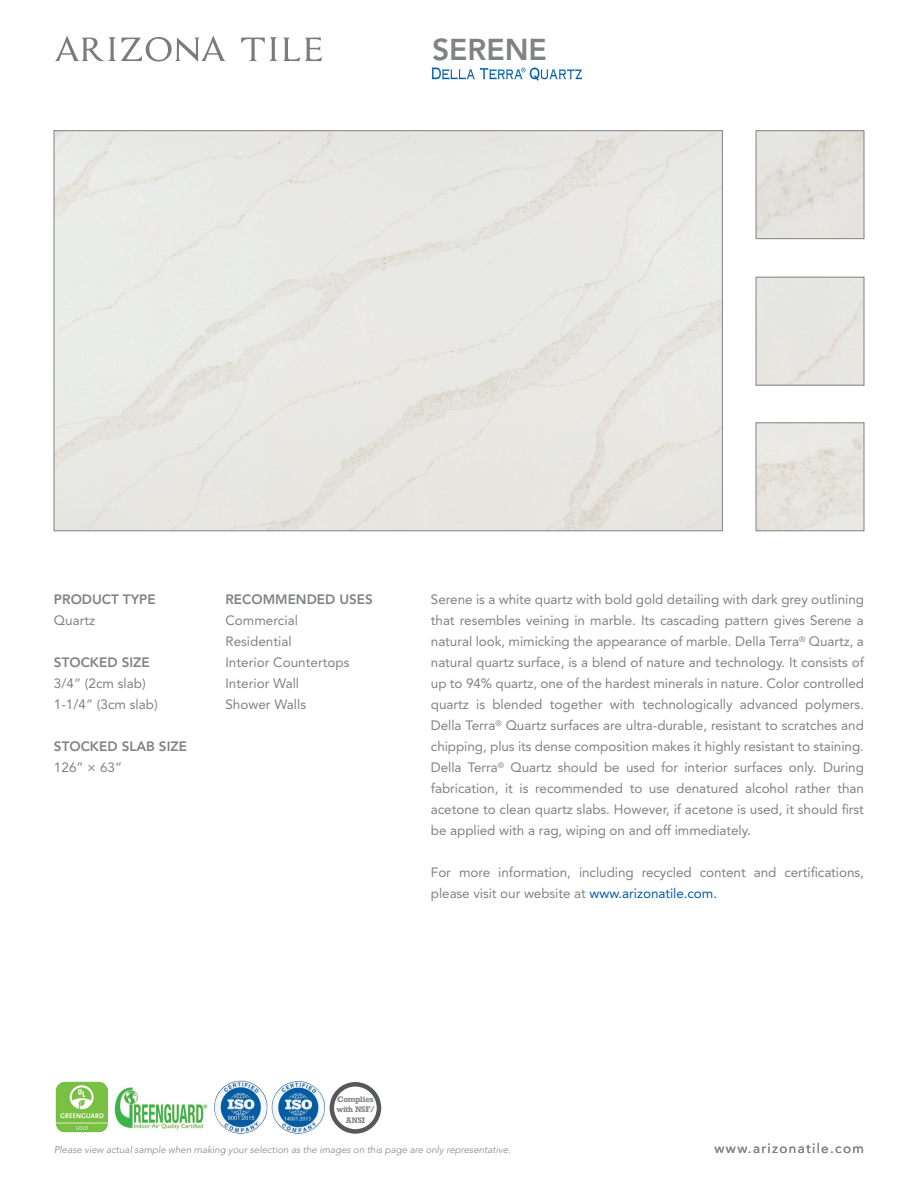
<style>
.page{position:relative;width:918px;height:1188px;background:#fff}
.page>*{position:absolute;margin:0;border:0;box-sizing:border-box;transform-origin:0 0}
.t1{font:800 30px "Avenir LT Std";color:#808285}
.t2{font:13.5px/21px "Avenir LT Std";letter-spacing:-.005em;color:#808285}
.t3{font:800 13.5px "Avenir LT Std";color:#808285}
.t4{font:13.5px "Avenir LT Std";letter-spacing:.1em;color:#808285}
.t5{font:italic 300 9.75px "Avenir LT Std";color:#808285}
.t6{font:700 7.5px/10.5px "Rockwell";letter-spacing:-.035em;color:#808285;text-align:center}
.s1{color:#015dab}
</style>
<div class="page">
<svg style="left:55px;top:35px;width:171px;height:27px"></svg>
<svg style="left:241px;top:37px;width:81px;height:24px"></svg>
<svg style="left:432px;top:68px;width:150px;height:13px"></svg>
<img style="left:55px;top:1081px;width:53px;height:52px">
<img style="left:114px;top:1087px;width:94px;height:43px">
<img style="left:214px;top:1080px;width:54px;height:54px">
<img style="left:272px;top:1081px;width:53px;height:53px">
<div style="left:330px;top:1082px;width:51px;height:52px;border:4px solid #57585a;border-radius:50%"></div>
<img style="left:758px;top:132px;width:104px;height:105px">
<div style="left:756px;top:130px;width:108px;height:109px;border:1px solid #808285"></div>
<div style="left:758px;top:279px;width:104px;height:104px;background:#e6e6e1"></div>
<div style="left:756px;top:277px;width:108px;height:108px;border:1px solid #808285"></div>
<img style="left:758px;top:425px;width:104px;height:104px">
<div style="left:756px;top:423px;width:108px;height:108px;border:1px solid #808285"></div>
<div style="left:56px;top:132px;width:665px;height:397px;background:#e8e8e3"></div>
<h1 class="t1" style="left:432px;top:32px;width:116px">SERENE</h1>
<p class="t3" style="left:54px;top:592px;width:103px">PRODUCT TYPE</p>
<p class="t2" style="left:54px;top:610px;width:43px">Quartz</p>
<p class="t3" style="left:54px;top:655px;width:97px">STOCKED SIZE</p>
<p class="t2" style="left:54px;top:673px;width:105px">3/4” (2cm slab)<br>1-1/4” (3cm slab)</p>
<p class="t3" style="left:54px;top:739px;width:134px">STOCKED SLAB SIZE</p>
<p class="t2" style="left:54px;top:757px;width:70px">126” × 63”</p>
<p class="t3" style="left:225px;top:592px;width:149px">RECOMMENDED USES</p>
<p class="t2" style="left:225px;top:610px;width:126px">Commercial<br>Residential<br>Interior Countertops<br>Interior Wall<br>Shower Walls</p>
<p class="t2" style="left:431px;top:589px;width:435px;text-align:justify">Serene is a white quartz with bold gold detailing with dark grey outlining that resembles veining in marble. Its cascading pattern gives Serene a natural look, mimicking the appearance of marble. Della Terra<sup>®</sup> Quartz, a natural quartz surface, is a blend of nature and technology. It consists of up to 94% quartz, one of the hardest minerals in nature. Color controlled quartz is blended together with technologically advanced polymers.<br>Della Terra<sup>®</sup> Quartz surfaces are ultra-durable, resistant to scratches and chipping, plus its dense composition makes it highly resistant to staining.<br>Della Terra<sup>®</sup> Quartz should be used for interior surfaces only. During fabrication, it is recommended to use denatured alcohol rather than acetone to clean quartz slabs. However, if acetone is used, it should first be applied with a rag, wiping on and off immediately.</p>
<p class="t2" style="left:431px;top:862px;width:435px">For more information, including recycled content and certifications, please visit our website at <span class="s1">www.arizonatile.com.</span></p>
<p class="t6" style="left:337px;top:1094px;width:40px">Complies with NSF/<br>ANSI</p>
<p class="t5" style="left:54px;top:1144px;width:458px">Please view actual sample when making your selection as the images on this page are only representative.</p>
<p class="t4" style="left:715px;top:1141px;width:151px">www.arizonatile.com</p>
</div>
